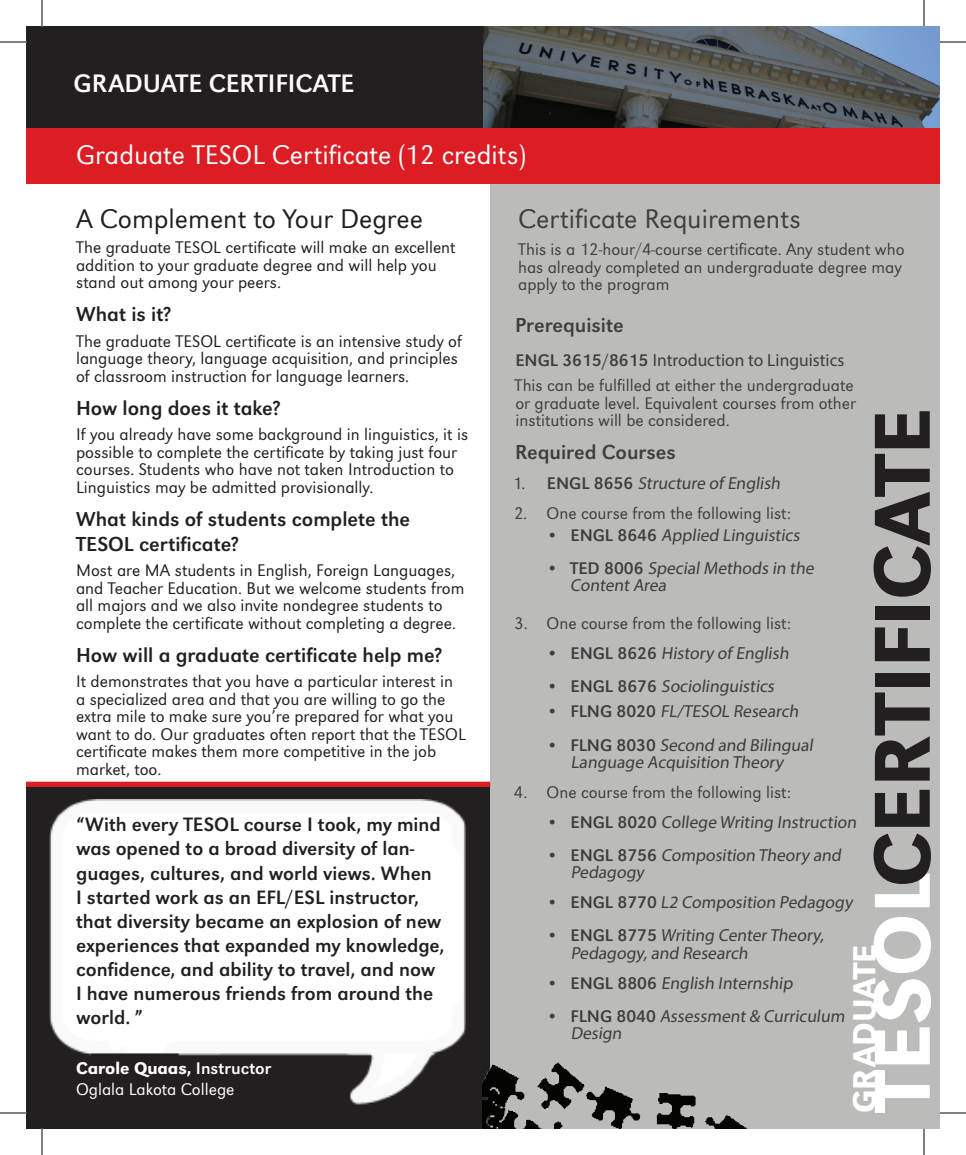
<style>
.page{position:relative;width:966px;height:1155px;background:#fff}
.page>*{position:absolute;margin:0;border:0;box-sizing:border-box;transform-origin:0 0}
.t1{font:500 82.25px "URW Grotesk";color:#231f20}
.t2{font:500 33.25px "URW Grotesk";color:#fff}
.t3{font:300 28px "URW Grotesk";color:#fff}
.t4{font:300 28px "URW Grotesk";color:#231f20}
.t5{font:300 28px "URW Grotesk";color:#3e3e3e}
.t6{font:26.25px "URW Grotesk";color:#fcfcfc}
.t7{font:21px/25.2px "URW Grotesk";color:#231f20}
.t8{font:21px "URW Grotesk";color:#3e3e3e}
.t9{font:20.12px/24.2px "URW Grotesk";color:#231f20}
.t10{font:300 17.5px/17.5px "URW Grotesk";color:#231f20}
.t11{font:17.5px/17.5px "Myriad Pro";color:#3e3e3e}
.t12{font:300 17.5px/17.5px "URW Grotesk";color:#3e3e3e}
.t13{font:300 17.5px/21px "URW Grotesk";color:#fff}
.s1{font-weight:500}
.s2{font-weight:400}
.s3{font-family:"URW Grotesk"}
.s4{font-family:"URW Grotesk";font-weight:300}
.s5{color:#fff}
</style>
<div class="page">
<img style="left:483px;top:26px;width:457px;height:102px">
<div style="left:26px;top:26px;width:457px;height:102px;background:#231f20"></div>
<div style="left:26px;top:783px;width:464px;height:346px;background:#231f20"></div>
<div style="left:490px;top:184px;width:450px;height:945px;background:#bbbbb9"></div>
<div style="left:26px;top:128px;width:914px;height:56px;background:#dd1d24"></div>
<hr style="left:26px;top:783px;width:464px;height:4px;background:#dd1d24">
<hr style="left:26px;top:782px;width:464px;height:3px;background:#dd1d24">
<img style="left:49px;top:799px;width:417px;height:306px">
<img style="left:482px;top:1062px;width:266px;height:67px">
<svg style="left:0;top:42px;width:26px;height:1px"></svg>
<svg style="left:940px;top:42px;width:26px;height:1px"></svg>
<svg style="left:0;top:1113px;width:26px;height:1px"></svg>
<svg style="left:940px;top:1113px;width:26px;height:1px"></svg>
<svg style="left:42px;top:0;width:1px;height:26px"></svg>
<svg style="left:42px;top:1129px;width:1px;height:26px"></svg>
<svg style="left:924px;top:0;width:1px;height:26px"></svg>
<svg style="left:924px;top:1129px;width:1px;height:26px"></svg>
<h3 class="t6" style="left:74px;top:68px;width:282px">GRADUATE CERTIFICATE</h3>
<h3 class="t3" style="left:76px;top:139px;width:452px">Graduate TESOL Certificate (12 credits)</h3>
<h3 class="t4" style="left:76px;top:203px;width:348px">A Complement to Your Degree</h3>
<p class="t10" style="left:76px;top:239px;width:381px">The graduate TESOL certificate will make an excellent addition to your graduate degree and will help you stand out among your peers.</p>
<p class="t7" style="left:76px;top:302px;width:97px">What is it?</p>
<p class="t10" style="left:76px;top:332px;width:387px">The graduate TESOL certificate is an intensive study of language theory, language acquisition, and principles of classroom instruction for language learners.</p>
<p class="t7" style="left:76px;top:395px;width:206px">How long does it take?</p>
<p class="t10" style="left:76px;top:426px;width:394px">If you already have some background in linguistics, it is possible to complete the certificate by taking just four courses. Students who have not taken Introduction to Linguistics may be admitted provisionally.</p>
<p class="t7" style="left:76px;top:506px;width:336px">What kinds of students complete the<br>TESOL certificate?</p>
<p class="t10" style="left:76px;top:562px;width:390px">Most are MA students in English, Foreign Languages, and Teacher Education. But we welcome students from all majors and we also invite nondegree students to complete the certificate without completing a degree.</p>
<p class="t7" style="left:76px;top:642px;width:368px">How will a graduate certificate help me?</p>
<p class="t10" style="left:76px;top:673px;width:391px">It demonstrates that you have a particular interest in a specialized area and that you are willing to go the extra mile to make sure you’re prepared for what you want to do. Our graduates often report that the TESOL certificate makes them more competitive in the job market, too.</p>
<p class="t9" style="left:76px;top:813px;width:370px">“With every TESOL course I took, my mind was opened to a broad diversity of lan&shy;guages, cultures, and world views. When<br>I started work as an EFL/ESL instructor, that diversity became an explosion of new experiences that expanded my knowledge, confidence, and ability to travel, and now I have numerous friends from around the world. ”</p>
<p class="t13" style="left:76px;top:1058px;width:197px"><span class="s1">Carole Quaas,</span> <span class="s2">Instructor<br></span>Oglala Lakota College</p>
<h3 class="t5" style="left:518px;top:203px;width:284px">Certificate Requirements</h3>
<p class="t12" style="left:518px;top:241px;width:388px">This is a 12-hour/4-course certificate. Any student who has already completed an undergraduate degree may apply to the program</p>
<p class="t8" style="left:515px;top:313px;width:110px">Prerequisite</p>
<p class="t11" style="left:515px;top:351px;width:331px"><span class="s3">ENGL 3615/8615</span> Introduction to Linguistics</p>
<p class="t12" style="left:515px;top:377px;width:343px">This can be fulfilled at either the undergraduate or graduate level. Equivalent courses from other institutions will be considered.</p>
<p class="t8" style="left:515px;top:440px;width:162px">Required Courses</p>
<p class="t11" style="left:513px;top:474px;width:272px"><span class="s4">1.</span> <span class="s3">E N G L 8 6 5 6</span> Structure of English</p>
<p class="t12" style="left:514px;top:504px;width:279px">2. One course from the following list:</p>
<p class="t11" style="left:546px;top:526px;width:258px"><span class="s3">• E N G L 8 6 4 6</span> Applied Linguistics</p>
<p class="t11" style="left:570px;top:559px;width:248px;text-indent:-24px"><span class="s4">•</span> <span class="s3">T E D 8 0 0 6</span> SpecialMethods in the<br>Content Area</p>
<p class="t12" style="left:514px;top:614px;width:278px">3. One course from the following list:</p>
<p class="t11" style="left:546px;top:644px;width:247px"><span class="s3">• E N G L 8 6 2 6</span> History of English</p>
<p class="t11" style="left:546px;top:677px;width:232px"><span class="s3">• E N G L 8 6 7 6</span> Sociolinguistics</p>
<p class="t11" style="left:546px;top:702px;width:257px"><span class="s3">• F L N G 8 0 2 0</span> FL/TESOL Research</p>
<p class="t11" style="left:546px;top:736px;width:271px;text-align:center"><span class="s3">• F L N G 8 0 3 0</span> Second and Bilingual<br>Language Acquisition Theory</p>
<p class="t12" style="left:514px;top:783px;width:279px">4. One course from the following list:</p>
<p class="t11" style="left:546px;top:813px;width:314px"><span class="s3">• ENGL 8020</span> College Writing Instruction</p>
<p class="t11" style="left:571px;top:846px;width:275px;text-indent:-24px"><span class="s3">• E N G L 8 7 5 6</span> Composition Theory and<br>Pedagogy</p>
<p class="t11" style="left:546px;top:893px;width:311px"><span class="s3">• E N G L 8 7 7 0</span> L2 Composition Pedagogy</p>
<p class="t11" style="left:571px;top:926px;width:257px;text-indent:-24px"><span class="s3">• E N G L 8 7 7 5</span> Writing Center Theory,<br>Pedagogy,and Research</p>
<p class="t11" style="left:546px;top:974px;width:251px"><span class="s3">• E N G L 8 8 0 6</span> English Internship</p>
<p class="t11" style="left:571px;top:1007px;width:278px;text-indent:-24px"><span class="s3">• F L N G 8 0 4 0</span> Assessment &amp; Curriculum<br>Design</p>
<h1 class="t1" style="left:854px;top:1111px;width:704px;rotate:-90deg"><span class="s5">TESOL</span>CERTIFICATE</h1>
<h2 class="t2" style="left:845px;top:1113px;width:170px;rotate:-90deg">GRADUATE</h2>
</div>
